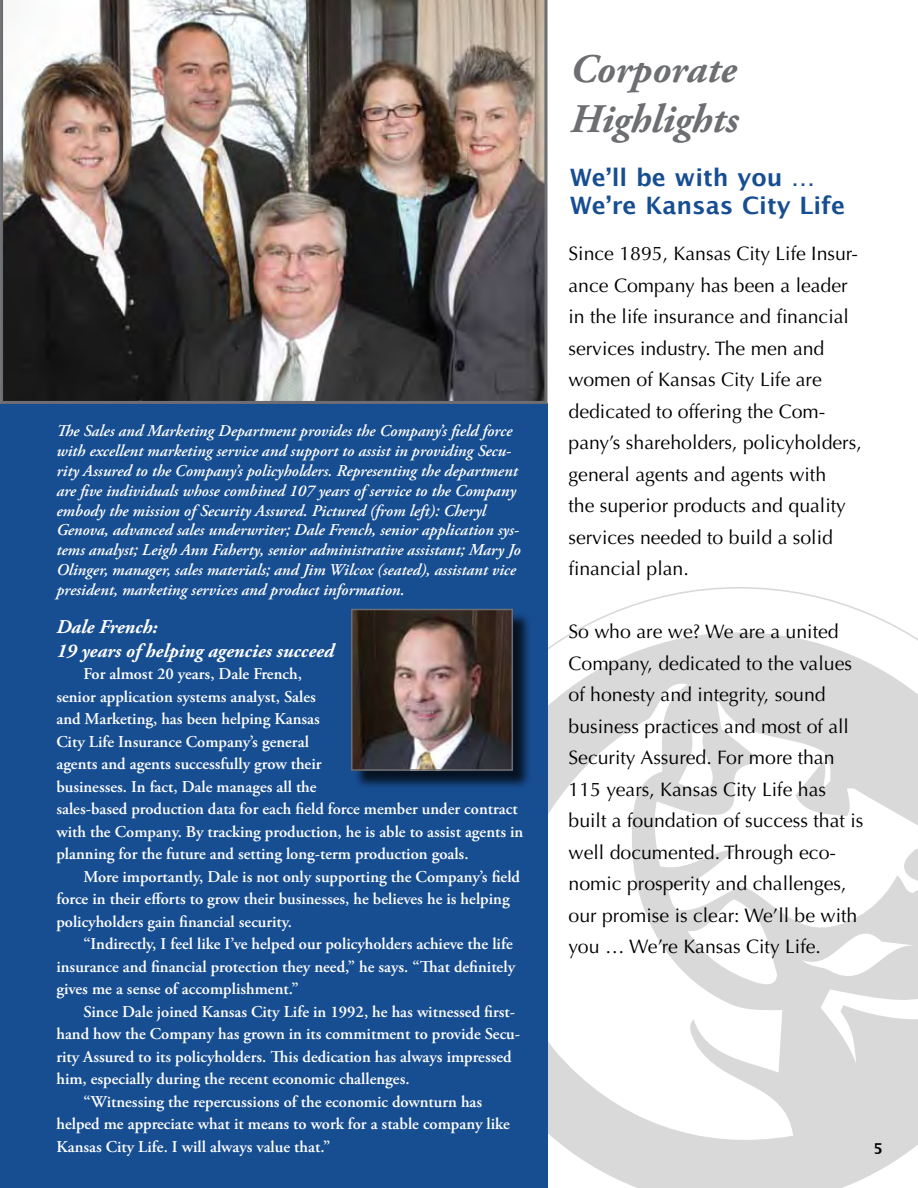
<style>
.page{position:relative;width:918px;height:1188px;background:#fff}
.page>*{position:absolute;margin:0;border:0;box-sizing:border-box;transform-origin:0 0}
.t1{font:italic 700 40.5px/49.5px "Adobe Garamond Pro";color:#6d6e71}
.t2{font:700 24px/28.5px "Lucida Grande";color:#174e92}
.t3{font:19.5px/31.5px "Optima LT Std";color:#000}
.t4{font:italic 700 19.5px/23.4px "Adobe Garamond Pro";color:#fff}
.t5{font:600 16.5px/22.5px "Adobe Garamond Pro";color:#fff}
.t6{font:italic 600 16.5px/19.8px "Adobe Garamond Pro";color:#fff}
.t7{font:700 15px "Lucida Grande";color:#000}
</style>
<div class="page">
<svg style="left:548px;top:632px;width:370px;height:556px;fill:#dbdbdb"></svg>
<div style="left:0;top:404px;width:548px;height:784px;background:#174e92"></div>
<img style="left:0;top:0;width:548px;height:404px">
<div style="left:353px;top:611px;width:178px;height:178px;background:#000;opacity:.75"></div>
<img style="left:354px;top:612px;width:156px;height:156px">
<div style="left:351px;top:609px;width:162px;height:162px;border:2px solid #6d6e71"></div>
<p class="t6" style="left:56px;top:422px;width:466px">The Sales and Marketing Department provides the Company’s field force with excellent marketing service and support to assist in providing Secu&shy;rity Assured to the Company’s policyholders. Representing the department are five individuals whose combined 107 years of service to the Company embody the mission of Security Assured. Pictured (from left): Cheryl Genova, advanced sales underwriter; Dale French, senior application sys&shy;tems analyst; Leigh Ann Faherty, senior administrative assistant; Mary Jo Olinger, manager, sales materials; and Jim Wilcox (seated), assistant vice president, marketing services and product information.</p>
<p class="t4" style="left:56px;top:616px;width:279px">Dale French:<br>19 years of helping agencies succeed</p>
<p class="t5" style="left:56px;top:663px;width:468px;text-indent:27px">For almost 20 years, Dale French,<br>senior application systems analyst, Sales<br>and Marketing, has been helping Kansas<br>City Life Insurance Company’s general<br>agents and agents successfully grow their<br>businesses. In fact, Dale manages all the<br>sales-based production data for each field force member under contract with the Company. By tracking production, he is able to assist agents in planning for the future and setting long-term production goals.</p>
<p class="t5" style="left:56px;top:865px;width:465px;text-indent:27px">More importantly, Dale is not only supporting the Company’s field force in their efforts to grow their businesses, he believes he is helping policyholders gain financial security.</p>
<p class="t5" style="left:56px;top:933px;width:460px;text-indent:27px">“Indirectly, I feel like I’ve helped our policyholders achieve the life insurance and financial protection they need,” he says. “That definitely gives me a sense of accomplishment.”</p>
<p class="t5" style="left:83px;top:1000px;width:433px">Since Dale joined Kansas City Life in 1992, he has witnessed first-</p>
<p class="t5" style="left:56px;top:1023px;width:465px">hand how the Company has grown in its commitment to provide Secu-</p>
<p class="t5" style="left:56px;top:1045px;width:457px">rity Assured to its policyholders. This dedication has always impressed</p>
<p class="t5" style="left:56px;top:1068px;width:355px">him, especially during the recent economic challenges.</p>
<p class="t5" style="left:83px;top:1090px;width:400px">“Witnessing the repercussions of the economic downturn has</p>
<p class="t5" style="left:56px;top:1113px;width:455px">helped me appreciate what it means to work for a stable company like</p>
<p class="t5" style="left:56px;top:1135px;width:275px">Kansas City Life. I will always value that.”</p>
<h1 class="t1" style="left:570px;top:46px;width:170px">Corporate<br>Highlights</h1>
<h2 class="t2" style="left:570px;top:163px;width:277px">We’ll be with you …<br>We’re Kansas City Life</h2>
<p class="t3" style="left:568px;top:238px;width:295px">Since 1895, Kansas City Life Insur&shy;ance Company has been a leader in the life insurance and financial services industry. The men and women of Kansas City Life are dedicated to offering the Com&shy;pany’s shareholders, policyholders, general agents and agents with<br>the superior products and quality services needed to build a solid financial plan.</p>
<p class="t3" style="left:568px;top:616px;width:296px">So who are we? We are a united<br>Company, dedicated to the values of honesty and integrity, sound business practices and most of all<br>Security Assured. For more than<br>115 years, Kansas City Life has built a foundation of success that is well documented. Through eco&shy;nomic prosperity and challenges, our promise is clear: We’ll be with you … We’re Kansas City Life.</p>
<p class="t7" style="left:873px;top:1136px;width:11px">5</p>
</div>
